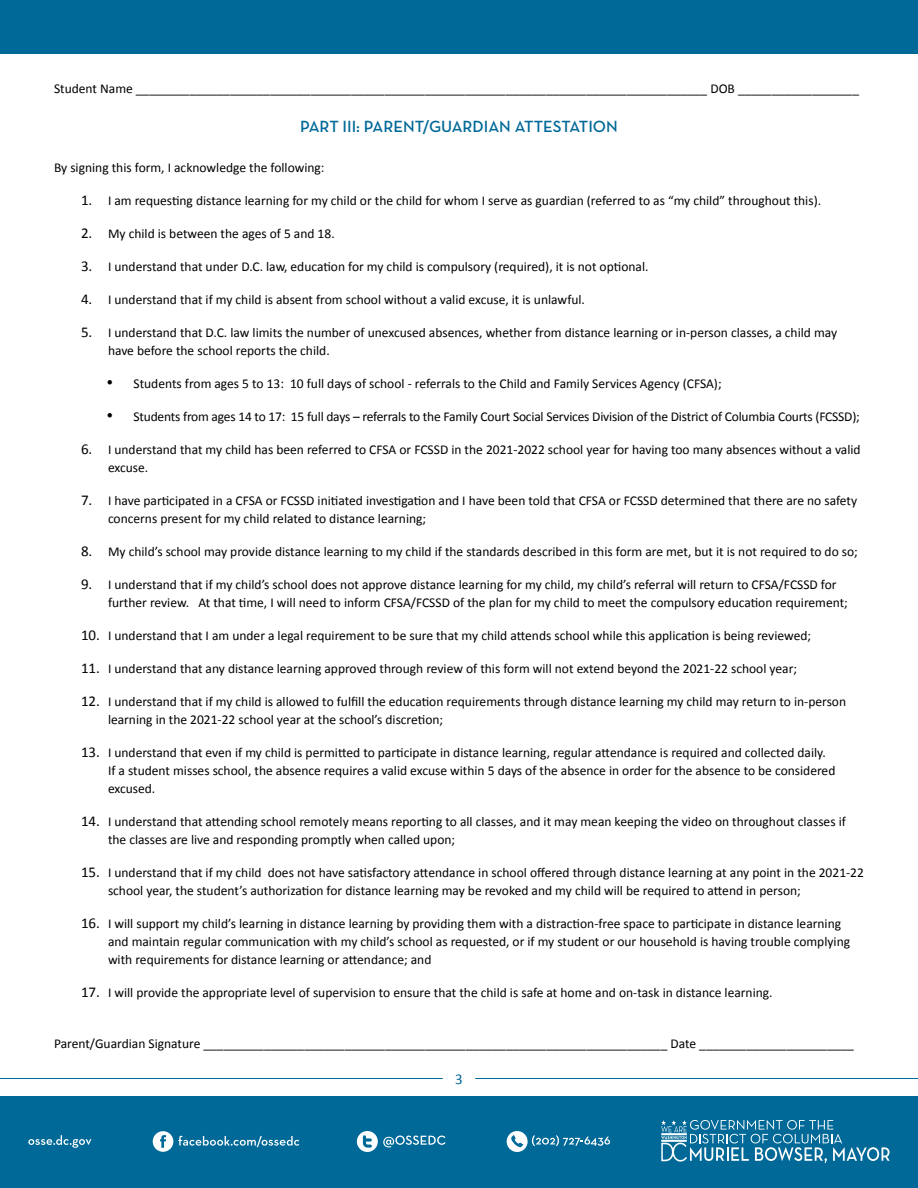
<style>
.page{position:relative;width:918px;height:1188px;background:#fff}
.page>*{position:absolute;margin:0;border:0;box-sizing:border-box;transform-origin:0 0}
.t1{font:600 16.5px "Neutra Text";color:#006998}
.t2{font:15px "Calibri";color:#006998}
.t3{font:13.5px/18px "Calibri";color:#000}
.s1{font-size:15px}
</style>
<div class="page">
<div style="left:0;top:1096px;width:918px;height:92px;background:#006998"></div>
<svg style="left:153px;top:1131px;width:146px;height:21px"></svg>
<svg style="left:357px;top:1131px;width:89px;height:21px"></svg>
<svg style="left:28px;top:1135px;width:63px;height:13px"></svg>
<svg style="left:507px;top:1131px;width:103px;height:21px"></svg>
<svg style="left:661px;top:1120px;width:229px;height:43px"></svg>
<hr style="left:0;top:1078px;width:443px;height:1px;background:#006998">
<hr style="left:475px;top:1078px;width:443px;height:1px;background:#006998">
<div style="left:0;top:0;width:918px;height:54px;background:#006998"></div>
<p class="t3" style="left:54px;top:79px;width:807px">Student Name _____________________________________________________________________________________ DOB __________________</p>
<p class="t1" style="left:300px;top:116px;width:319px">PART III: PARENT/GUARDIAN ATTESTATION</p>
<p class="t3" style="left:54px;top:159px;width:272px">By signing this form, I acknowledge the following:</p>
<p class="t3" style="left:81px;top:192px;width:742px"><span class="s1">1.</span> I am requesting distance learning for my child or the child for whom I serve as guardian (referred to as “my child” throughout this).</p>
<p class="t3" style="left:81px;top:225px;width:255px"><span class="s1">2.</span> My child is between the ages of 5 and 18.</p>
<p class="t3" style="left:81px;top:258px;width:569px"><span class="s1">3.</span> I understand that under D.C. law, education for my child is compulsory (required), it is not optional.</p>
<p class="t3" style="left:81px;top:291px;width:506px"><span class="s1">4.</span> I understand that if my child is absent from school without a valid excuse, it is unlawful.</p>
<p class="t3" style="left:108px;top:324px;width:731px;text-indent:-27px"><span class="s1">5.</span> I understand that D.C. law limits the number of unexcused absences, whether from distance learning or in-person classes, a child may have before the school reports the child.</p>
<p class="t3" style="left:106px;top:375px;width:617px">• Students from ages 5 to 13: 10 full days of school - referrals to the Child and Family Services Agency (CFSA);</p>
<p class="t3" style="left:106px;top:408px;width:755px">• Students from ages 14 to 17: 15 full days – referrals to the Family Court Social Services Division of the District of Columbia Courts (FCSSD);</p>
<p class="t3" style="left:108px;top:441px;width:754px;text-indent:-27px"><span class="s1">6.</span> I understand that my child has been referred to CFSA or FCSSD in the 2021-2022 school year for having too many absences without a valid excuse.</p>
<p class="t3" style="left:108px;top:492px;width:751px;text-indent:-27px"><span class="s1">7.</span> I have participated in a CFSA or FCSSD initiated investigation and I have been told that CFSA or FCSSD determined that there are no safety concerns present for my child related to distance learning;</p>
<p class="t3" style="left:81px;top:543px;width:778px"><span class="s1">8.</span> My child’s school may provide distance learning to my child if the standards described in this form are met, but it is not required to do so;</p>
<p class="t3" style="left:108px;top:576px;width:741px;text-indent:-27px"><span class="s1">9.</span> I understand that if my child’s school does not approve distance learning for my child, my child’s referral will return to CFSA/FCSSD for further review. At that time, I will need to inform CFSA/FCSSD of the plan for my child to meet the compulsory education requirement;</p>
<p class="t3" style="left:81px;top:627px;width:732px"><span class="s1">10.</span> I understand that I am under a legal requirement to be sure that my child attends school while this application is being reviewed;</p>
<p class="t3" style="left:81px;top:660px;width:718px"><span class="s1">11.</span> I understand that any distance learning approved through review of this form will not extend beyond the 2021-22 school year;</p>
<p class="t3" style="left:108px;top:693px;width:740px;text-indent:-27px"><span class="s1">12.</span> I understand that if my child is allowed to fulfill the education requirements through distance learning my child may return to in-person learning in the 2021-22 school year at the school’s discretion;</p>
<p class="t3" style="left:108px;top:744px;width:729px;text-indent:-27px"><span class="s1">13.</span> I understand that even if my child is permitted to participate in distance learning, regular attendance is required and collected daily.<br>If a student misses school, the absence requires a valid excuse within 5 days of the absence in order for the absence to be considered excused.</p>
<p class="t3" style="left:108px;top:813px;width:739px;text-indent:-27px"><span class="s1">14.</span> I understand that attending school remotely means reporting to all classes, and it may mean keeping the video on throughout classes if the classes are live and responding promptly when called upon;</p>
<p class="t3" style="left:108px;top:864px;width:758px;text-indent:-27px"><span class="s1">15.</span> I understand that if my child does not have satisfactory attendance in school offered through distance learning at any point in the 2021-22 school year, the student’s authorization for distance learning may be revoked and my child will be required to attend in person;</p>
<p class="t3" style="left:108px;top:915px;width:744px;text-indent:-27px"><span class="s1">16.</span> I will support my child’s learning in distance learning by providing them with a distraction-free space to participate in distance learning and maintain regular communication with my child’s school as requested, or if my student or our household is having trouble complying with requirements for distance learning or attendance; and</p>
<p class="t3" style="left:81px;top:984px;width:693px"><span class="s1">17.</span> I will provide the appropriate level of supervision to ensure that the child is safe at home and on-task in distance learning.</p>
<p class="t3" style="left:54px;top:1035px;width:801px">Parent/Guardian Signature _____________________________________________________________________ Date _______________________</p>
<p class="t2" style="left:455px;top:1069px;width:9px">3</p>
</div>
